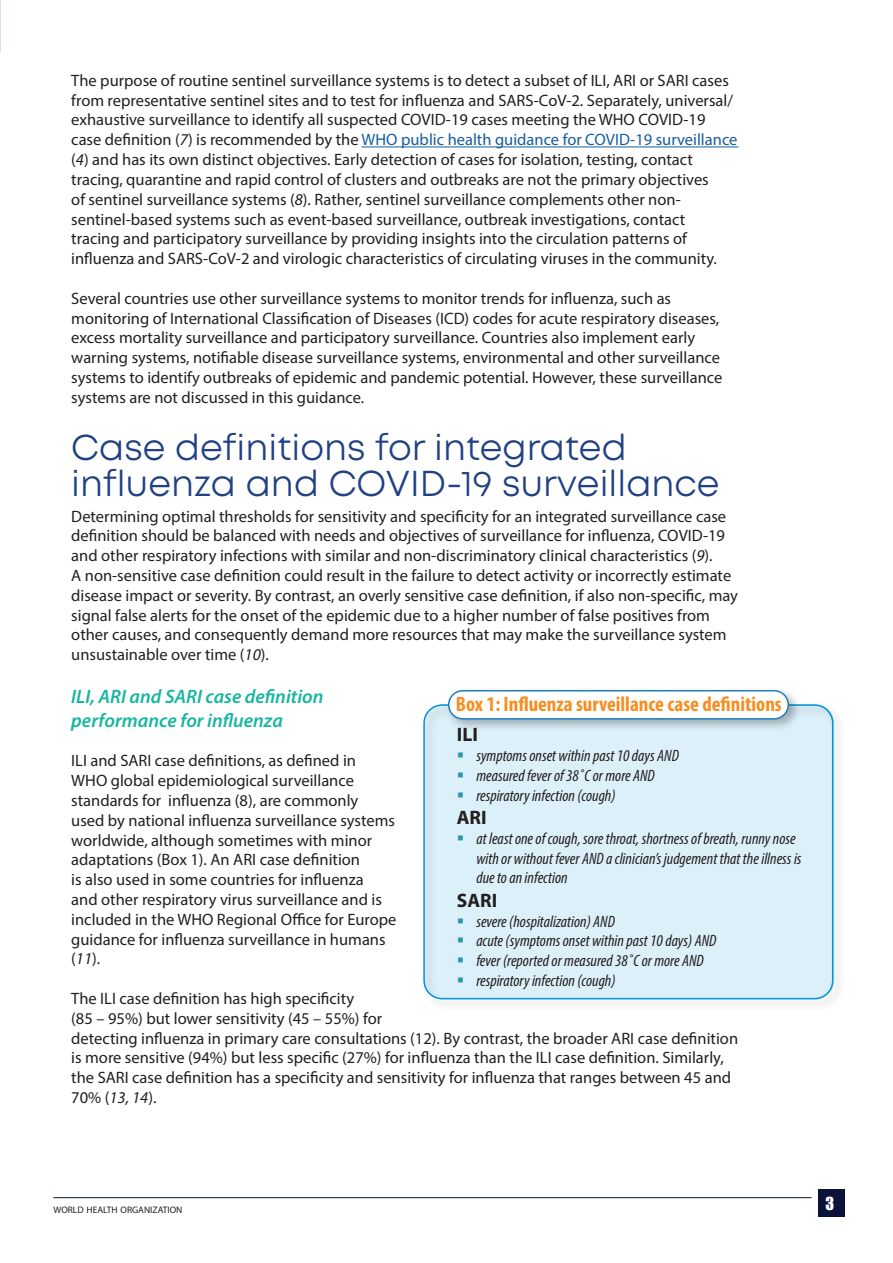
<style>
.page{position:relative;width:893px;height:1263px;background:#fff}
.page>*{position:absolute;margin:0;border:0;box-sizing:border-box;transform-origin:0 0}
.Paragraph_Style_1{font:36px/36px "Mont";color:#204184}
.Paragraph_Style_1-2{font:700 condensed 21px "Myriad Pro";color:#f68e21}
.Paragraph_Style_1-3{font:italic 600 19.5px/23.4px "Myriad Pro";color:#17b6a0}
.Paragraph_Style_1-4{font:700 19.5px "Myriad Pro";color:#231f20}
.Paragraph_Style_1-5{font:16.5px/19.8px "Myriad Pro";color:#231f20}
.t1{font:italic condensed 16.5px/19.8px "Myriad Pro";color:#231f20}
.t2{font:16.5px "Impact";color:#fff}
.t3{font:9.45px "Myriad Pro";color:#231f20}
.s1{font-style:italic}
.s2{color:#175d9e}
</style>
<div class="page">
<div style="left:818px;top:1189px;width:26px;height:28px;background:#0b133a"></div>
<hr style="left:53px;top:1197px;width:759px;height:1px;background:#0b133a">
<div style="left:420px;top:701px;width:426px;height:311px;background:#231f20;opacity:.32"></div>
<div style="left:423px;top:704px;width:410px;height:295px;border:2px solid #0093d5;border-radius:18px"></div>
<div style="left:445px;top:686px;width:356px;height:46px;background:#231f20;opacity:.32"></div>
<div style="left:449px;top:691px;width:339px;height:28px;background:#fff;border-radius:14px"></div>
<div style="left:448px;top:690px;width:341px;height:29px;border:2px solid #1f7ec2;border-radius:14px"></div>
<hr style="left:362px;top:147px;width:376px;height:1px;background:#175d9e">
<svg style="left:458px;top:752px;width:5px;height:5px"></svg>
<svg style="left:458px;top:772px;width:5px;height:5px"></svg>
<svg style="left:458px;top:792px;width:5px;height:5px"></svg>
<svg style="left:458px;top:835px;width:5px;height:5px"></svg>
<svg style="left:458px;top:918px;width:5px;height:5px"></svg>
<svg style="left:458px;top:938px;width:5px;height:5px"></svg>
<svg style="left:458px;top:958px;width:5px;height:4px"></svg>
<svg style="left:458px;top:977px;width:5px;height:5px"></svg>
<p class="Paragraph_Style_1-5" style="left:71px;top:70px;width:668px">The purpose of routine sentinel surveillance systems is to detect a subset of ILI, ARI or SARI cases from representative sentinel sites and to test for influenza and SARS-CoV-2. Separately, universal/ exhaustive surveillance to identify all suspected COVID-19 cases meeting the WHO COVID-19 case definition (<span class="s1">7</span>) is recommended by the <span class="s2">WHO public health guidance for COVID-19 surveillance </span>(<span class="s1">4</span>) and has its own distinct objectives. Early detection of cases for isolation, testing, contact tracing, quarantine and rapid control of clusters and outbreaks are not the primary objectives<br>of sentinel surveillance systems (<span class="s1">8</span>). Rather, sentinel surveillance complements other non&shy;sentinel-based systems such as event-based surveillance, outbreak investigations, contact tracing and participatory surveillance by providing insights into the circulation patterns of influenza and SARS-CoV-2 and virologic characteristics of circulating viruses in the community.</p>
<p class="Paragraph_Style_1-5" style="left:71px;top:288px;width:653px">Several countries use other surveillance systems to monitor trends for influenza, such as monitoring of International Classification of Diseases (ICD) codes for acute respiratory diseases, excess mortality surveillance and participatory surveillance. Countries also implement early warning systems, notifiable disease surveillance systems, environmental and other surveillance systems to identify outbreaks of epidemic and pandemic potential. However, these surveillance systems are not discussed in this guidance.</p>
<p class="Paragraph_Style_1" style="left:71px;top:430px;width:650px">Case definitions for integrated influenza and COVID-19 surveillance</p>
<p class="Paragraph_Style_1-5" style="left:71px;top:506px;width:668px">Determining optimal thresholds for sensitivity and specificity for an integrated surveillance case definition should be balanced with needs and objectives of surveillance for influenza, COVID-19 and other respiratory infections with similar and non-discriminatory clinical characteristics (<span class="s1">9</span>).<br>A non-sensitive case definition could result in the failure to detect activity or incorrectly estimate disease impact or severity. By contrast, an overly sensitive case definition, if also non-specific, may signal false alerts for the onset of the epidemic due to a higher number of false positives from other causes, and consequently demand more resources that may make the surveillance system unsustainable over time (<span class="s1">10</span>).</p>
<p class="Paragraph_Style_1-3" style="left:71px;top:685px;width:254px">ILI, ARI and SARI case definition performance for influenza</p>
<p class="Paragraph_Style_1-5" style="left:71px;top:751px;width:327px">ILI and SARI case definitions, as defined in<br>WHO global epidemiological surveillance standards for influenza (8), are commonly<br>used by national influenza surveillance systems worldwide, although sometimes with minor adaptations (Box 1). An ARI case definition<br>is also used in some countries for influenza<br>and other respiratory virus surveillance and is included in the WHO Regional Office for Europe guidance for influenza surveillance in humans (<span class="s1">11</span>).</p>
<p class="Paragraph_Style_1-5" style="left:71px;top:988px;width:668px">The ILI case definition has high specificity<br>(85 – 95%) but lower sensitivity (45 – 55%) for<br>detecting influenza in primary care consultations (12). By contrast, the broader ARI case definition is more sensitive (94%) but less specific (27%) for influenza than the ILI case definition. Similarly, the SARI case definition has a specificity and sensitivity for influenza that ranges between 45 and 70% (<span class="s1">13, 14</span>).</p>
<p class="Paragraph_Style_1-2" style="left:456px;top:691px;width:327px">Box 1: Influenza surveillance case definitions</p>
<p class="Paragraph_Style_1-4" style="left:457px;top:722px;width:23px">ILI</p>
<p class="t1" style="left:476px;top:745px;width:204px">symptoms onset within past 10 days AND</p>
<p class="t1" style="left:476px;top:765px;width:180px">measured fever of 38˚C or more AND</p>
<p class="t1" style="left:476px;top:785px;width:141px">respiratory infection (cough)</p>
<p class="Paragraph_Style_1-4" style="left:457px;top:805px;width:31px">ARI</p>
<p class="t1" style="left:476px;top:828px;width:327px">at least one of cough, sore throat, shortness of breath, runny nose with or without fever AND a clinician’s judgement that the illness is due to an infection</p>
<p class="Paragraph_Style_1-4" style="left:457px;top:887px;width:42px">SARI</p>
<p class="t1" style="left:476px;top:911px;width:140px">severe (hospitalization) AND</p>
<p class="t1" style="left:476px;top:931px;width:242px">acute (symptoms onset within past 10 days) AND</p>
<p class="t1" style="left:476px;top:951px;width:229px">fever (reported or measured 38˚C or more AND</p>
<p class="t1" style="left:476px;top:970px;width:141px">respiratory infection (cough)</p>
<p class="t3" style="left:53px;top:1204px;width:131px">WORLD HEALTH ORGANIZATION</p>
<p class="t2" style="left:825px;top:1191px;width:10px">3</p>
</div>
